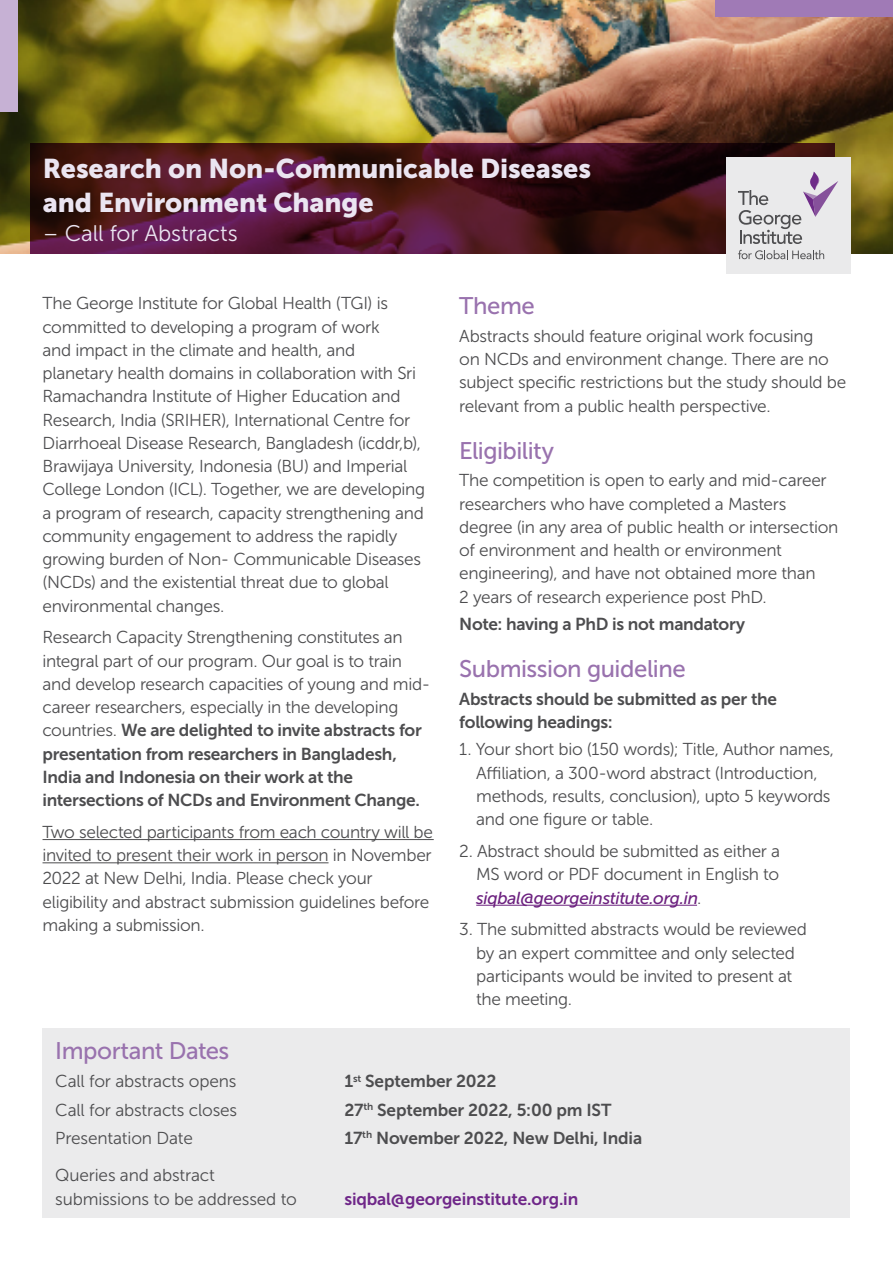
<style>
.page{position:relative;width:893px;height:1263px;background:#fff}
.page>*{position:absolute;margin:0;border:0;box-sizing:border-box;transform-origin:0 0}
.t1{font:27px/34.5px "Museo Sans 900";letter-spacing:-.005em;color:#ebe5f1}
.t2{font:24px "Museo Sans 500";letter-spacing:-.02em;color:#9972ae}
.t3{font:22.5px "Museo Sans 300";letter-spacing:-.005em;color:#ebe5f1}
.t4{font:17.25px/23.2px "Museo Sans 300";letter-spacing:-.02em;color:#4d4d4f}
.t5{font:17.25px/23.2px "Museo Sans 700";letter-spacing:-.015em;color:#4d4d4f}
.t6{font:italic 17.25px "Museo Sans 500";letter-spacing:-.02em;color:#6c217f}
.t7{font:17.25px "Museo Sans 700";letter-spacing:-.01em;color:#6f2789}
.s1{font-family:"Museo Sans 300"}
.s2{font-family:"Museo Sans 300";font-style:normal;color:#4d4d4f}
</style>
<div class="page">
<img style="left:0;top:0;width:893px;height:253px">
<div style="left:0;top:0;width:17px;height:112px;background:#c6b1d4"></div>
<svg style="left:30px;top:143px;width:805px;height:110px"></svg>
<div style="left:726px;top:157px;width:124px;height:117px;background:#eaeaeb"></div>
<svg style="left:738px;top:172px;width:100px;height:72px"></svg>
<svg style="left:738px;top:250px;width:86px;height:9px"></svg>
<div style="left:715px;top:0;width:178px;height:17px;background:#a07ab6"></div>
<hr style="left:43px;top:839px;width:391px;height:1px;background:#4d4d4f">
<hr style="left:43px;top:862px;width:286px;height:1px;background:#4d4d4f">
<hr style="left:476px;top:905px;width:221px;height:1px;background:#6c217f">
<div style="left:43px;top:1028px;width:807px;height:189px;background:#ebebec"></div>
<h1 class="t1" style="left:43px;top:151px;width:550px">Research on Non-Communicable Diseases and Environment Change</h1>
<h3 class="t3" style="left:43px;top:221px;width:197px">– Call for Abstracts</h3>
<p class="t4" style="left:43px;top:292px;width:384px">The George Institute for Global Health (TGI) is committed to developing a program of work<br>and impact in the climate and health, and planetary health domains in collaboration with Sri Ramachandra Institute of Higher Education and Research, India (SRIHER), International Centre for Diarrhoeal Disease Research, Bangladesh (icddr,b), Brawijaya University, Indonesia (BU) and Imperial College London (ICL). Together, we are developing a program of research, capacity strengthening and community engagement to address the rapidly growing burden of Non- Communicable Diseases (NCDs) and the existential threat due to global environmental changes.</p>
<p class="t4" style="left:43px;top:626px;width:389px">Research Capacity Strengthening constitutes an integral part of our program. Our goal is to train and develop research capacities of young and mid&shy;career researchers, especially in the developing</p>
<p class="t5" style="left:43px;top:719px;width:381px"><span class="s1">countries.</span> We are delighted to invite abstracts for presentation from researchers in Bangladesh, India and Indonesia on their work at the intersections of NCDs and Environment Change.</p>
<p class="t4" style="left:43px;top:820px;width:392px">Two selected participants from each country will be invited to present their work in person in November 2022 at New Delhi, India. Please check your eligibility and abstract submission guidelines before making a submission.</p>
<h2 class="t2" style="left:459px;top:293px;width:77px">Theme</h2>
<p class="t4" style="left:459px;top:324px;width:389px">Abstracts should feature original work focusing<br>on NCDs and environment change. There are no subject specific restrictions but the study should be relevant from a public health perspective.</p>
<h2 class="t2" style="left:459px;top:437px;width:96px">Eligibility</h2>
<p class="t4" style="left:459px;top:469px;width:381px">The competition is open to early and mid-career researchers who have completed a Masters degree (in any area of public health or intersection of environment and health or environment engineering), and have not obtained more than<br>2 years of research experience post PhD.</p>
<p class="t5" style="left:459px;top:612px;width:287px">Note: having a PhD is not mandatory</p>
<h2 class="t2" style="left:459px;top:656px;width:228px">Submission guideline</h2>
<p class="t5" style="left:459px;top:687px;width:319px">Abstracts should be submitted as per the following headings:</p>
<p class="t4" style="left:476px;top:738px;width:359px;text-indent:-17px">1. Your short bio (150 words); Title, Author names, Affiliation, a 300-word abstract (Introduction, methods, results, conclusion), upto 5 keywords and one figure or table.</p>
<p class="t4" style="left:459px;top:839px;width:322px;text-align:right">2. Abstract should be submitted as either a<br>MS word or PDF document in English to</p>
<p class="t6" style="left:476px;top:888px;width:227px">siqbal@georgeinstitute.org.in<span class="s2">.</span></p>
<p class="t4" style="left:476px;top:918px;width:332px;text-indent:-17px">3. The submitted abstracts would be reviewed by an expert committee and only selected participants would be invited to present at the meeting.</p>
<h2 class="t2" style="left:55px;top:1038px;width:176px">Important Dates</h2>
<p class="t4" style="left:55px;top:1070px;width:183px">Call for abstracts opens</p>
<p class="t5" style="left:344px;top:1070px;width:153px">1<sup>st</sup> September 2022</p>
<p class="t4" style="left:55px;top:1098px;width:183px">Call for abstracts closes</p>
<p class="t5" style="left:344px;top:1098px;width:268px">27<sup>th</sup> September 2022, 5:00 pm IST</p>
<p class="t4" style="left:55px;top:1126px;width:139px">Presentation Date</p>
<p class="t5" style="left:344px;top:1126px;width:299px">17<sup>th</sup> November 2022, New Delhi, India</p>
<p class="t4" style="left:55px;top:1163px;width:243px;line-height:24px">Queries and abstract submissions to be addressed to</p>
<p class="t7" style="left:344px;top:1189px;width:235px">siqbal@georgeinstitute.org.in</p>
</div>
